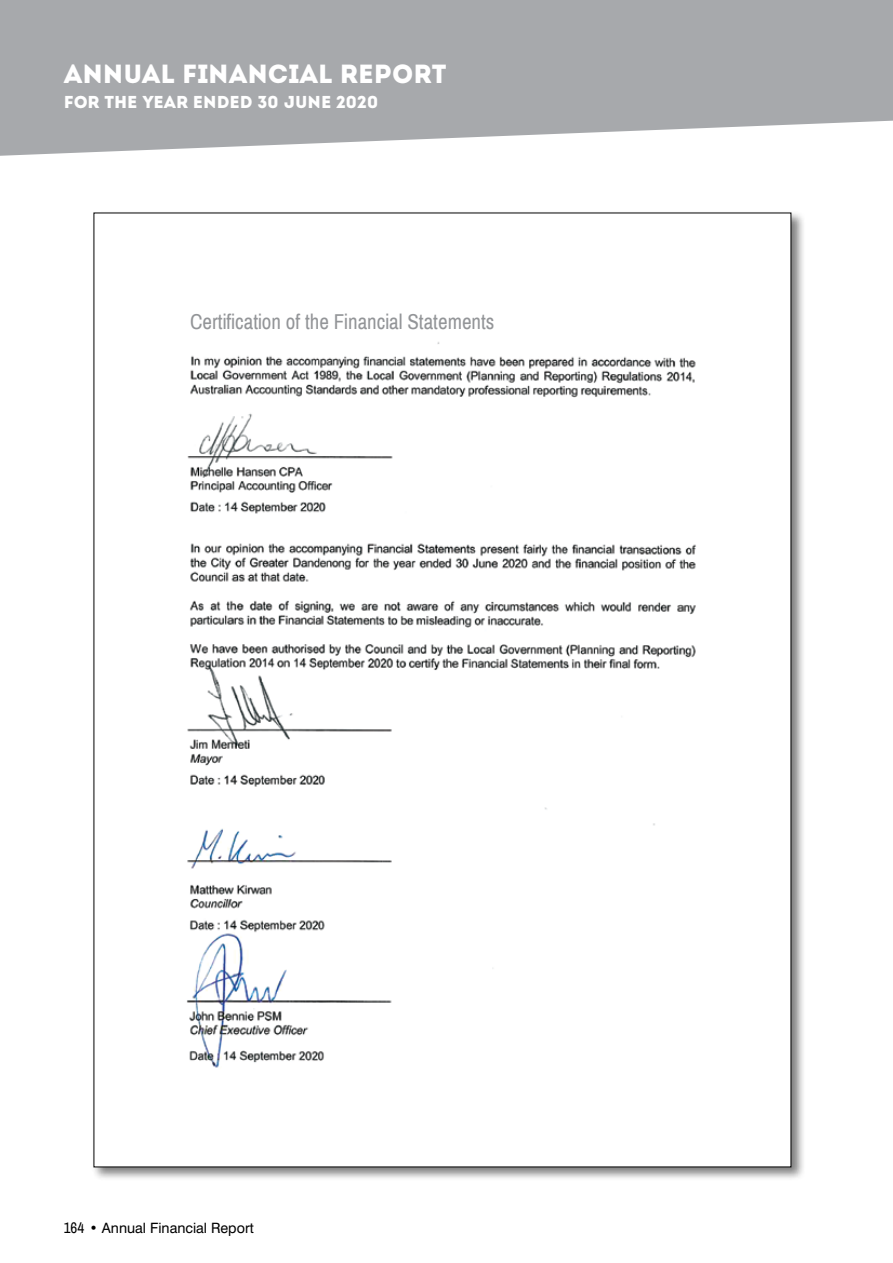
<style>
.page{position:relative;width:893px;height:1263px;background:#fff}
.page>*{position:absolute;margin:0;border:0;box-sizing:border-box;transform-origin:0 0}
.t1{font:26.25px "Intro";color:#fff}
.t2{font:21px "Archivo Narrow";color:#939598}
.t3{font:17.25px "Intro";color:#fff}
.t4{font:14.25px "Swiss 721 BT";color:#000}
.s1{font-family:"Archivo Narrow";font-size:15px}
</style>
<div class="page">
<svg style="left:0;top:0;width:893px;height:156px;fill:#a7a9ac"></svg>
<div style="left:91px;top:210px;width:715px;height:971px;background:#000;opacity:.5"></div>
<img style="left:96px;top:215px;width:693px;height:950px">
<div style="left:185px;top:305px;width:517px;height:29px;background:#fff"></div>
<p class="t1" style="left:64px;top:59px;width:384px">ANNUAL FINANCIAL REPORT</p>
<p class="t3" style="left:64px;top:92px;width:316px">FOR THE YEAR ENDED 30 JUNE 2020</p>
<p class="t2" style="left:190px;top:309px;width:306px">Certification of the Financial Statements</p>
<p class="t4" style="left:64px;top:1219px;width:192px"><span class="s1">164</span> • Annual Financial Report</p>
</div>
